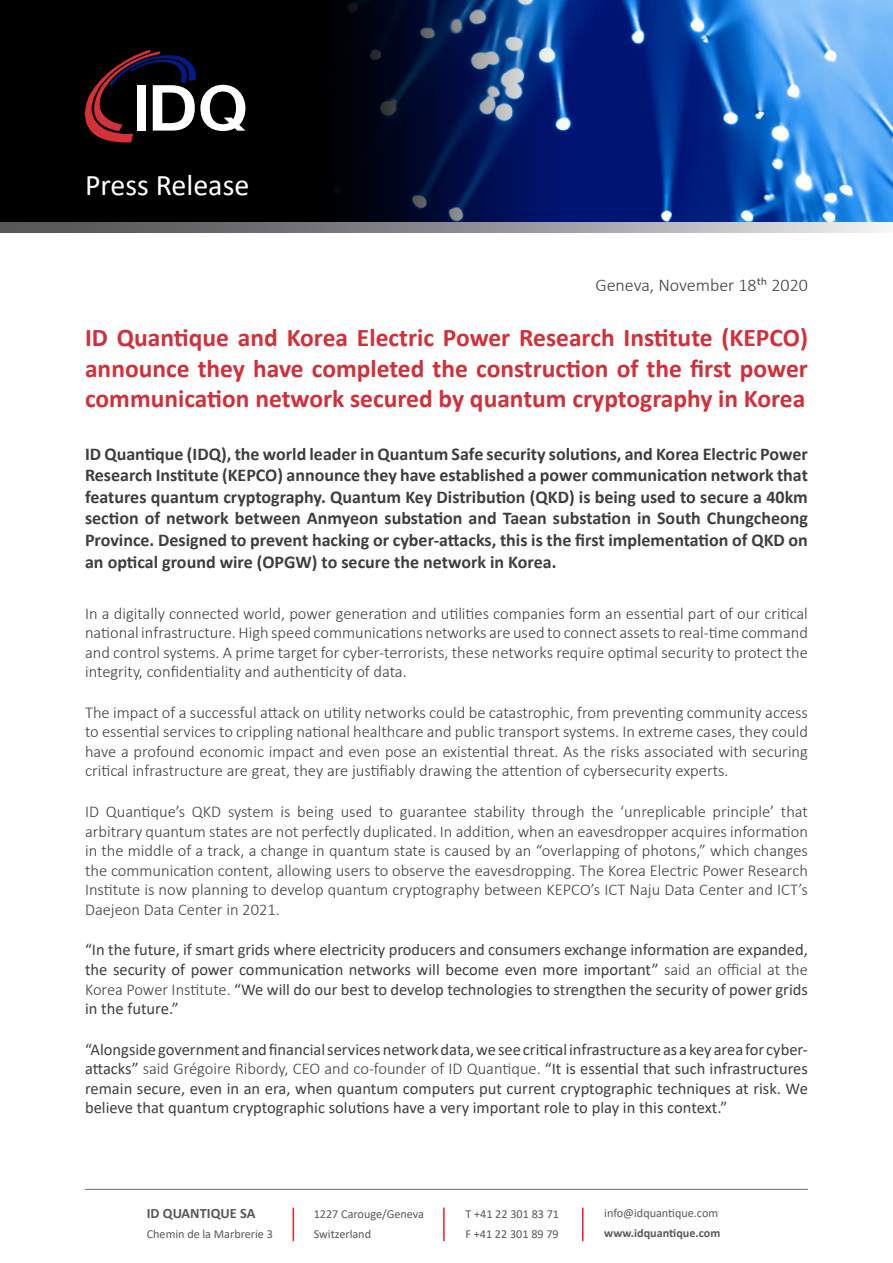
<style>
.page{position:relative;width:893px;height:1263px;background:#fff}
.page>*{position:absolute;margin:0;border:0;box-sizing:border-box;transform-origin:0 0}
.t1{font:30px "Calibri";color:#fff}
.t2{font:700 25.5px/30.6px "Calibri";color:#d32f38;text-align:justify}
.t3{font:700 18px/21.6px "Calibri";color:#3e3e3f;text-align:justify}
.t4{font:300 18px "Calibri";color:#413f41}
.t5{font:300 16.5px/19.5px "Calibri";color:#413f41;text-align:justify}
.t6{font:16.5px/19.5px "Calibri";color:#413f41;text-align:justify}
.t7{font:700 14.25px "Calibri";color:#57585a}
.t8{font:12.15px/20.1px "Calibri";color:#57585a}
.s1{font-weight:300}
.s2{font-weight:700}
</style>
<div class="page">
<img style="left:0;top:0;width:893px;height:223px">
<svg style="left:0;top:223px;width:885px;height:10px;background:#919295"></svg>
<hr style="left:85px;top:1189px;width:723px;height:1px;background:#6c6d70">
<hr style="left:293px;top:1207px;width:1px;height:34px;background:#ee1b2d">
<hr style="left:443px;top:1207px;width:2px;height:34px;background:#ee1b2d">
<hr style="left:582px;top:1207px;width:1px;height:34px;background:#ee1b2d">
<svg style="left:85px;top:50px;width:160px;height:92px"></svg>
<p class="t1" style="left:85px;top:164px;width:166px">Press Release</p>
<p class="t4" style="left:595px;top:274px;width:214px">Geneva, November 18th 2020</p>
<p class="t2" style="left:85px;top:322px;width:724px">ID Quantique and Korea Electric Power Research Institute (KEPCO) announce they have completed the construction of the first power communication network secured by quantum cryptography in Korea</p>
<p class="t3" style="left:85px;top:443px;width:724px">ID Quantique (IDQ), the world leader in Quantum Safe security solutions, and Korea Electric Power Research Institute (KEPCO) announce they have established a power communication network that features quantum cryptography. Quantum Key Distribution (QKD) is being used to secure a 40km section of network between Anmyeon substation and Taean substation in South Chungcheong Province. Designed to prevent hacking or cyber-attacks, this is the first implementation of QKD on an optical ground wire (OPGW) to secure the network in Korea.</p>
<p class="t5" style="left:85px;top:603px;width:724px">In a digitally connected world, power generation and utilities companies form an essential part of our critical national infrastructure. High speed communications networks are used to connect assets to real-time command and control systems. A prime target for cyber-terrorists, these networks require optimal security to protect the integrity, confidentiality and authenticity of data.</p>
<p class="t5" style="left:85px;top:702px;width:724px">The impact of a successful attack on utility networks could be catastrophic, from preventing community access to essential services to crippling national healthcare and public transport systems. In extreme cases, they could have a profound economic impact and even pose an existential threat. As the risks associated with securing critical infrastructure are great, they are justifiably drawing the attention of cybersecurity experts.</p>
<p class="t5" style="left:85px;top:802px;width:724px">ID Quantique’s QKD system is being used to guarantee stability through the ‘unreplicable principle’ that arbitrary quantum states are not perfectly duplicated. In addition, when an eavesdropper acquires information in the middle of a track, a change in quantum state is caused by an “overlapping of photons,” which changes the communication content, allowing users to observe the eavesdropping. The Korea Electric Power Research Institute is now planning to develop quantum cryptography between KEPCO’s ICT Naju Data Center and ICT’s Daejeon Data Center in 2021.</p>
<p class="t6" style="left:85px;top:940px;width:724px">“In the future, if smart grids where electricity producers and consumers exchange information are expanded, the security of power communication networks will become even more important” <span class="s1">said an official at the Korea Power Institute.</span> “We will do our best to develop technologies to strengthen the security of power grids in the future.”</p>
<p class="t6" style="left:85px;top:1039px;width:724px">“Alongside government and financial services network data, we see critical infrastructure as a key area for cyber&shy;attacks” <span class="s1">said Grégoire Ribordy, CEO and co-founder of ID Quantique.</span> “It is essential that such infrastructures remain secure, even in an era, when quantum computers put current cryptographic techniques at risk. We believe that quantum cryptographic solutions have a very important role to play in this context.”</p>
<p class="t7" style="left:147px;top:1203px;width:110px">ID QUANTIQUE SA</p>
<p class="t8" style="left:147px;top:1224px;width:128px">Chemin de la Marbrerie 3</p>
<p class="t8" style="left:314px;top:1204px;width:112px">1227 Carouge/Geneva</p>
<p class="t8" style="left:314px;top:1224px;width:59px">Switzerland</p>
<p class="t8" style="left:465px;top:1204px;width:95px">T +41 22 301 83 71</p>
<p class="t8" style="left:465px;top:1224px;width:95px">F +41 22 301 89 79</p>
<p class="t8" style="left:604px;top:1202px;width:118px">info@idquantique.com <span class="s2">www.idquantique.com</span></p>
</div>
